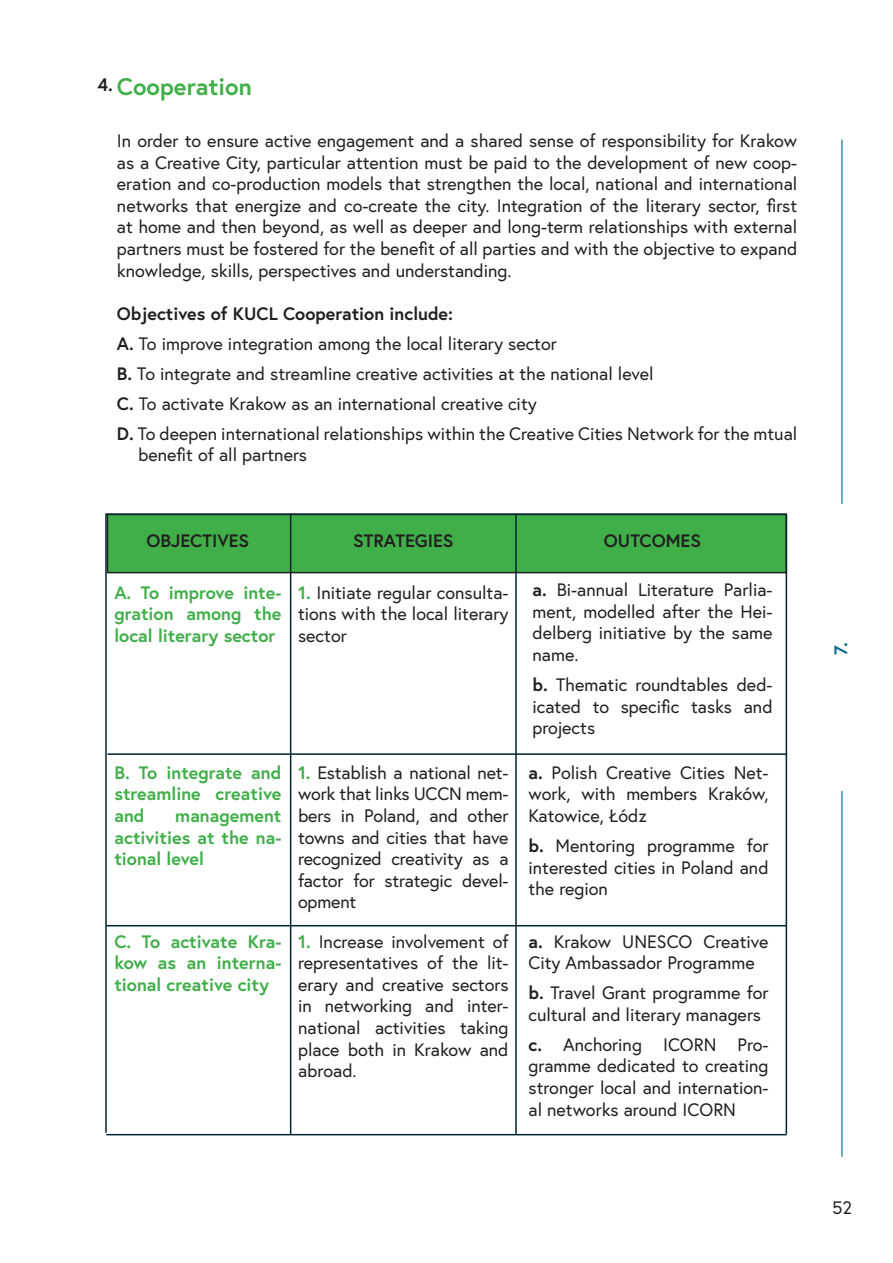
<style>
.page{position:relative;width:893px;height:1263px;background:#fff}
.page>*{position:absolute;margin:0;border:0;box-sizing:border-box;transform-origin:0 0}
.Tekst_Podstawowy{font:700 24px "Europa";color:#40ae49}
.Tekst_Podstawowy-2{font:18px/21.6px "Europa";color:#231f20;text-align:justify}
.Tekst_Podstawowy-3{font:700 18px/21.6px "Europa";color:#40ae49;text-align:justify}
.Tekst_Podstawowy-4{font:700 18px "Europa";color:#231f20}
.t1{font:700 18px "Europa";color:#006991}
.s1{font-weight:700}
.s2{font-weight:700;color:#40ae49}
</style>
<div class="page">
<div style="left:107px;top:514px;width:679px;height:59px;background:#40ae49"></div>
<div style="left:107px;top:513px;width:680px;height:60px;border:2px solid #231f20"></div>
<hr style="left:841px;top:140px;width:1px;height:364px;background:#006991">
<hr style="left:841px;top:791px;width:1px;height:366px;background:#006991">
<hr style="left:106px;top:514px;width:680px;height:1px;background:#002334">
<hr style="left:105px;top:513px;width:2px;height:620px;background:#002334">
<hr style="left:786px;top:515px;width:1px;height:619px;background:#002334">
<hr style="left:290px;top:514px;width:1px;height:620px;background:#002334">
<hr style="left:515px;top:515px;width:2px;height:619px;background:#002334">
<hr style="left:107px;top:753px;width:680px;height:2px;background:#002334">
<hr style="left:106px;top:1134px;width:681px;height:1px;background:#002334">
<hr style="left:106px;top:925px;width:680px;height:1px;background:#002334">
<p class="Tekst_Podstawowy-4" style="left:97px;top:72px;width:17px">4.</p>
<p class="Tekst_Podstawowy" style="left:117px;top:71px;width:136px">Cooperation</p>
<p class="Tekst_Podstawowy-2" style="left:117px;top:129px;width:682px">In order to ensure active engagement and a shared sense of responsibility for Krakow as a Creative City, particular attention must be paid to the development of new coop&shy;eration and co-production models that strengthen the local, national and international networks that energize and co-create the city. Integration of the literary sector, first at home and then beyond, as well as deeper and long-term relationships with external partners must be fostered for the benefit of all parties and with the objective to expand knowledge, skills, perspectives and understanding.</p>
<p class="Tekst_Podstawowy-4" style="left:117px;top:301px;width:338px">Objectives of KUCL Cooperation include:</p>
<p class="Tekst_Podstawowy-2" style="left:117px;top:332px;width:441px"><span class="s1">A.</span> To improve integration among the local literary sector</p>
<p class="Tekst_Podstawowy-2" style="left:117px;top:362px;width:538px"><span class="s1">B.</span> To integrate and streamline creative activities at the national level</p>
<p class="Tekst_Podstawowy-2" style="left:117px;top:392px;width:421px"><span class="s1">C.</span> To activate Krakow as an international creative city</p>
<p class="Tekst_Podstawowy-2" style="left:117px;top:422px;width:682px"><span class="s1">D.</span> To deepen international relationships within the Creative Cities Network for the mtual</p>
<p class="Tekst_Podstawowy-2" style="left:138px;top:444px;width:170px">benefit of all partners</p>
<p class="Tekst_Podstawowy-4" style="left:147px;top:529px;width:104px">OBJECTIVES</p>
<p class="Tekst_Podstawowy-4" style="left:353px;top:529px;width:102px">STRATEGIES</p>
<p class="Tekst_Podstawowy-4" style="left:604px;top:529px;width:99px">OUTCOMES</p>
<p class="Tekst_Podstawowy-2" style="left:298px;top:581px;width:212px"><span class="s2">1.</span> Initiate regular consulta&shy;tions with the local literary sector</p>
<p class="Tekst_Podstawowy-2" style="left:532px;top:579px;width:242px"><span class="s1">a.</span> Bi-annual Literature Parlia&shy;ment, modelled after the Hei&shy;delberg initiative by the same name.</p>
<p class="Tekst_Podstawowy-2" style="left:532px;top:673px;width:242px"><span class="s1">b.</span> Thematic roundtables ded&shy;icated to specific tasks and projects</p>
<p class="Tekst_Podstawowy-3" style="left:114px;top:761px;width:168px">B. To integrate and streamline creative and</p>
<p class="Tekst_Podstawowy-3" style="left:114px;top:581px;width:168px">A. To improve inte&shy;gration among the local literary sector</p>
<p class="Tekst_Podstawowy-2" style="left:298px;top:761px;width:212px"><span class="s2">1.</span> Establish a national net&shy;work that links UCCN mem&shy;bers in Poland, and other towns and cities that have recognized creativity as a factor for strategic devel&shy;opment</p>
<p class="Tekst_Podstawowy-2" style="left:298px;top:930px;width:212px"><span class="s2">1.</span> Increase involvement of representatives of the lit&shy;erary and creative sectors in networking and inter&shy;national activities taking place both in Krakow and abroad.</p>
<p class="Tekst_Podstawowy-2" style="left:528px;top:761px;width:242px"><span class="s1">a.</span> Polish Creative Cities Net&shy;work, with members Kraków, Katowice, Łódz</p>
<p class="Tekst_Podstawowy-2" style="left:528px;top:834px;width:242px"><span class="s1">b.</span> Mentoring programme for interested cities in Poland and the region</p>
<p class="Tekst_Podstawowy-2" style="left:528px;top:930px;width:242px"><span class="s1">a.</span> Krakow UNESCO Creative<br>City Ambassador Programme</p>
<p class="Tekst_Podstawowy-2" style="left:528px;top:982px;width:242px"><span class="s1">b.</span> Travel Grant programme for cultural and literary managers</p>
<p class="Tekst_Podstawowy-2" style="left:528px;top:1033px;width:242px"><span class="s1">c.</span> Anchoring ICORN Pro&shy;gramme dedicated to creating stronger local and internation&shy;al networks around ICORN</p>
<p class="Tekst_Podstawowy-3" style="left:114px;top:804px;width:168px;text-indent:61px">management activities at the na&shy;tional level</p>
<p class="Tekst_Podstawowy-3" style="left:114px;top:930px;width:168px">C. To activate Kra&shy;kow as an interna&shy;tional creative city</p>
<p class="t1" style="left:828px;top:655px;width:15px;rotate:-90deg">7.</p>
<p class="Tekst_Podstawowy-2" style="left:832px;top:1197px;width:21px">52</p>
</div>
